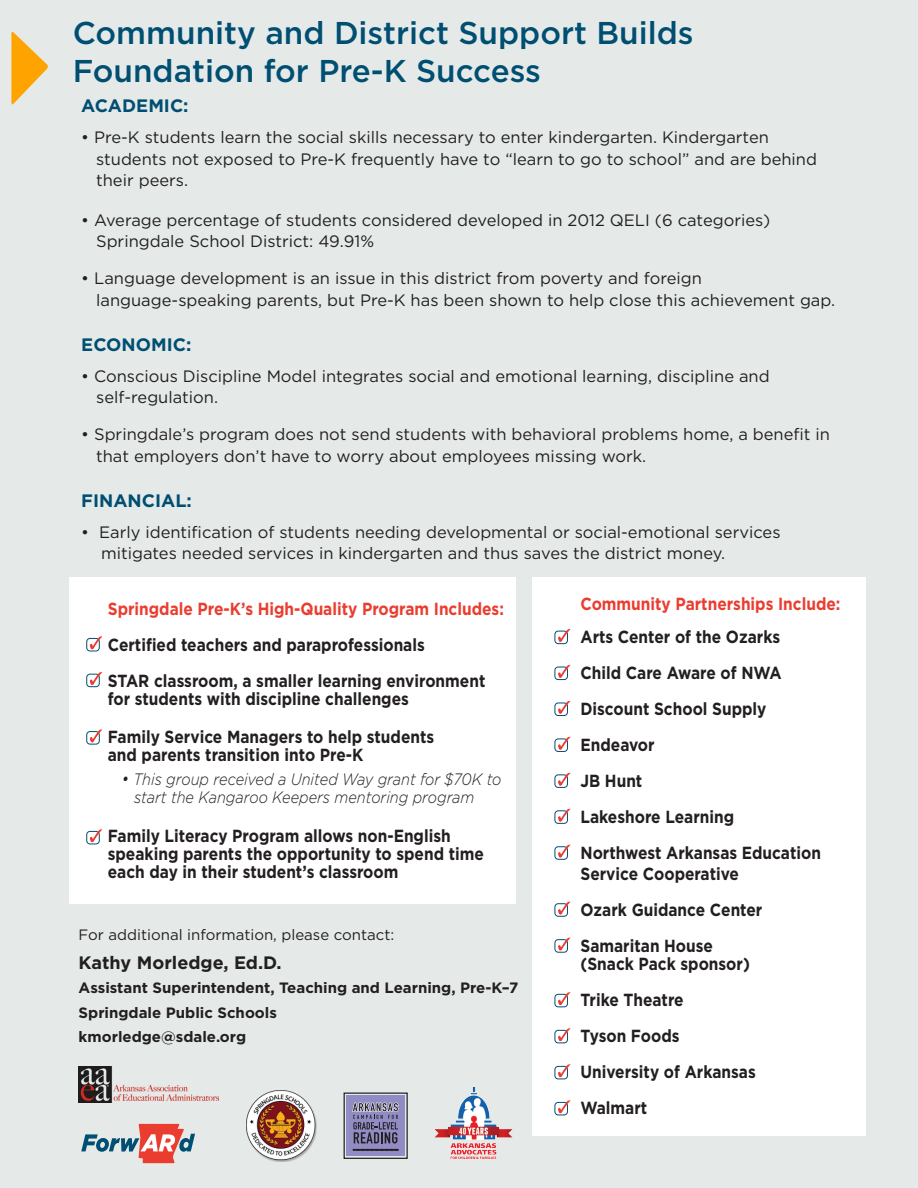
<style>
.page{position:relative;width:918px;height:1188px;background:#e5eae9}
.page>*{position:absolute;margin:0;border:0;box-sizing:border-box;transform-origin:0 0}
.t1{font:500 31.5px/37.8px "Gotham";color:#004e71}
.t2{font:700 18px "Gotham";color:#004e71}
.t3{font:700 18px "Gotham";color:#231f20}
.t4{font:700 17.55px/36px "Gotham";color:#231f20;scale:.88 1}
.t5{font:700 17.55px "Gotham";color:#ea3d2f;scale:.88 1}
.t6{font:16.5px/21.6px "Gotham";color:#231f20}
.t7{font:italic 300 16.5px/18px "Gotham";color:#231f20;scale:.88 1}
.t8{font:700 15px/24.6px "Gotham";color:#231f20}
.t9{font:15px "Gotham";color:#231f20}
.s1{font-size:17.55px}
</style>
<div class="page">
<svg style="left:11px;top:30px;width:38px;height:76px;background:#f1c776"></svg>
<svg style="left:81px;top:1124px;width:114px;height:39px;background:#c7a8a9"></svg>
<img style="left:433px;top:1087px;width:82px;height:71px">
<div style="left:69px;top:577px;width:447px;height:327px;background:#fff"></div>
<div style="left:533px;top:577px;width:333px;height:558px;background:#fff"></div>
<div style="left:555px;top:631px;width:13px;height:13px;border:1px solid #004e71;border-radius:3px"></div>
<svg style="left:558px;top:629px;width:12px;height:13px"></svg>
<div style="left:86px;top:638px;width:14px;height:13px;border:1px solid #004e71;border-radius:3px"></div>
<svg style="left:90px;top:636px;width:12px;height:13px"></svg>
<div style="left:86px;top:674px;width:14px;height:13px;border:1px solid #004e71;border-radius:3px"></div>
<svg style="left:90px;top:672px;width:12px;height:13px"></svg>
<div style="left:86px;top:731px;width:14px;height:14px;border:1px solid #004e71;border-radius:3px"></div>
<svg style="left:90px;top:729px;width:12px;height:13px"></svg>
<div style="left:86px;top:831px;width:14px;height:13px;border:1px solid #004e71;border-radius:3px"></div>
<svg style="left:90px;top:829px;width:12px;height:13px"></svg>
<div style="left:555px;top:667px;width:13px;height:13px;border:1px solid #004e71;border-radius:3px"></div>
<svg style="left:558px;top:665px;width:12px;height:13px"></svg>
<div style="left:555px;top:703px;width:13px;height:13px;border:1px solid #004e71;border-radius:3px"></div>
<svg style="left:558px;top:701px;width:12px;height:13px"></svg>
<div style="left:555px;top:739px;width:13px;height:13px;border:1px solid #004e71;border-radius:3px"></div>
<svg style="left:558px;top:737px;width:12px;height:13px"></svg>
<div style="left:555px;top:774px;width:13px;height:14px;border:1px solid #004e71;border-radius:3px"></div>
<svg style="left:558px;top:773px;width:12px;height:13px"></svg>
<div style="left:555px;top:810px;width:13px;height:14px;border:1px solid #004e71;border-radius:3px"></div>
<svg style="left:558px;top:809px;width:12px;height:13px"></svg>
<div style="left:555px;top:846px;width:13px;height:14px;border:1px solid #004e71;border-radius:3px"></div>
<svg style="left:558px;top:845px;width:12px;height:13px"></svg>
<div style="left:555px;top:903px;width:13px;height:14px;border:1px solid #004e71;border-radius:3px"></div>
<svg style="left:558px;top:902px;width:12px;height:13px"></svg>
<div style="left:555px;top:939px;width:13px;height:14px;border:1px solid #004e71;border-radius:3px"></div>
<svg style="left:558px;top:938px;width:12px;height:12px"></svg>
<div style="left:555px;top:994px;width:13px;height:13px;border:1px solid #004e71;border-radius:3px"></div>
<svg style="left:558px;top:992px;width:12px;height:13px"></svg>
<div style="left:555px;top:1030px;width:13px;height:13px;border:1px solid #004e71;border-radius:3px"></div>
<svg style="left:558px;top:1028px;width:12px;height:13px"></svg>
<div style="left:555px;top:1066px;width:13px;height:13px;border:1px solid #004e71;border-radius:3px"></div>
<svg style="left:558px;top:1064px;width:12px;height:13px"></svg>
<div style="left:555px;top:1102px;width:13px;height:13px;border:1px solid #004e71;border-radius:3px"></div>
<svg style="left:558px;top:1100px;width:12px;height:13px"></svg>
<div style="left:344px;top:1093px;width:64px;height:66px;border:1px solid #231f20"></div>
<div style="left:347px;top:1095px;width:58px;height:61px;background:#928cc4"></div>
<svg style="left:352px;top:1102px;width:47px;height:49px"></svg>
<img style="left:246px;top:1091px;width:71px;height:71px">
<img style="left:78px;top:1067px;width:140px;height:36px">
<h1 class="t1" style="left:73px;top:14px;width:623px">Community and District Support Builds<br>Foundation for Pre-K Success</h1>
<p class="t2" style="left:81px;top:94px;width:109px">ACADEMIC:</p>
<p class="t6" style="left:96px;top:126px;width:722px;text-indent:-15px">• Pre-K students learn the social skills necessary to enter kindergarten. Kindergarten students not exposed to Pre-K frequently have to “learn to go to school” and are behind their peers.</p>
<p class="t6" style="left:96px;top:209px;width:676px;text-indent:-15px">• Average percentage of students considered developed in 2012 QELI (6 categories)<br>Springdale School District: 49.91%</p>
<p class="t6" style="left:96px;top:267px;width:741px;text-indent:-15px">• Language development is an issue in this district from poverty and foreign language-speaking parents, but Pre-K has been shown to help close this achievement gap.</p>
<p class="t2" style="left:81px;top:333px;width:112px">ECONOMIC:</p>
<p class="t6" style="left:96px;top:365px;width:675px;text-indent:-15px">• Conscious Discipline Model integrates social and emotional learning, discipline and self-regulation.</p>
<p class="t6" style="left:96px;top:423px;width:735px;text-indent:-15px">• Springdale’s program does not send students with behavioral problems home, a benefit in that employers don’t have to worry about employees missing work.</p>
<p class="t2" style="left:81px;top:489px;width:112px">FINANCIAL:</p>
<p class="t6" style="left:101px;top:521px;width:681px;text-indent:-20px">• Early identification of students needing developmental or social-emotional services mitigates needed services in kindergarten and thus saves the district money.</p>
<p class="t5" style="left:108px;top:597px;width:452px">Springdale Pre-K’s High-Quality Program Includes:</p>
<p class="t4" style="left:108px;top:626px;width:431px">Certified teachers and paraprofessionals<br>STAR classroom, a smaller learning environment</p>
<p class="t4" style="left:108px;top:680px;width:344px">for students with discipline challenges</p>
<p class="t4" style="left:108px;top:728px;width:372px;line-height:18px">Family Service Managers to help students and parents transition into Pre-K</p>
<p class="t7" style="left:134px;top:770px;width:419px;text-indent:-12px"><span class="s1">•</span> This group received a United Way grant for $70K to start the Kangaroo Keepers mentoring program</p>
<p class="t4" style="left:108px;top:827px;width:429px;line-height:18px">Family Literacy Program allows non-English speaking parents the opportunity to spend time each day in their student’s classroom</p>
<p class="t9" style="left:79px;top:925px;width:317px">For additional information, please contact:</p>
<p class="t3" style="left:79px;top:950px;width:205px">Kathy Morledge, Ed.D.</p>
<p class="t8" style="left:79px;top:975px;width:441px">Assistant Superintendent, Teaching and Learning, Pre-K–7<br>Springdale Public Schools<br>kmorledge@sdale.org</p>
<p class="t5" style="left:580px;top:592px;width:297px">Community Partnerships Include:</p>
<p class="t4" style="left:580px;top:619px;width:275px">Arts Center of the Ozarks<br>Child Care Aware of NWA<br>Discount School Supply<br>Endeavor<br>JB Hunt<br>Lakeshore Learning<br>Northwest Arkansas Education</p>
<p class="t4" style="left:580px;top:856px;width:208px">Service Cooperative<br>Ozark Guidance Center<br>Samaritan House</p>
<p class="t4" style="left:580px;top:946px;width:201px">(Snack Pack sponsor)<br>Trike Theatre<br>Tyson Foods<br>University of Arkansas<br>Walmart</p>
</div>
